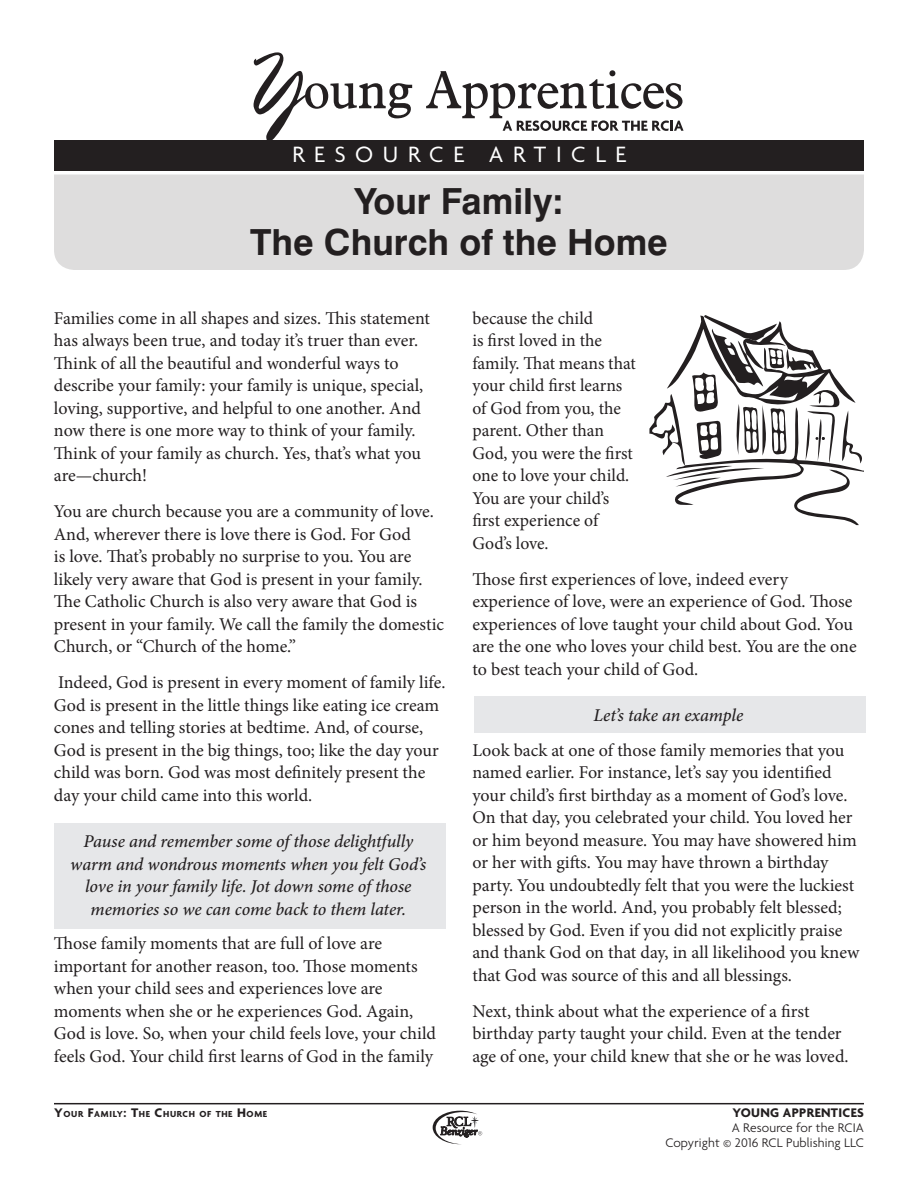
<style>
.page{position:relative;width:918px;height:1188px;background:#fff}
.page>*{position:absolute;margin:0;border:0;box-sizing:border-box;transform-origin:0 0}
.t1{font:700 36px/40.5px "Swiss 721 BT";color:#231f20;text-align:center}
.t2{font:24px "Agenda";letter-spacing:.4em;color:#fff}
.Body_copy{font:18px/22.5px "Minion Pro";letter-spacing:-.005em;color:#231f20}
.t3{font:italic 500 18px/22.5px "Minion Pro";letter-spacing:-.005em;color:#231f20;text-align:center}
.t4{font:300 13.5px "Agenda";letter-spacing:.01em;color:#231f20}
.t5{font:700 13.5px "Agenda";letter-spacing:.025em;color:#231f20}
.footer_title{font:700 9.45px "Agenda";letter-spacing:.07em;color:#231f20}
.s1{font-size:13.5px}
</style>
<div class="page">
<div style="left:54px;top:174px;width:810px;height:96px;background:#dedddd"></div>
<hr style="left:54px;top:1103px;width:810px;height:1px;background:#231f20">
<svg style="left:433px;top:1111px;width:49px;height:33px"></svg>
<svg style="left:254px;top:52px;width:158px;height:88px"></svg>
<svg style="left:426px;top:70px;width:258px;height:61px"></svg>
<div style="left:54px;top:140px;width:810px;height:30px;background:#231f20"></div>
<div style="left:54px;top:823px;width:391px;height:105px;background:#e6e7e9"></div>
<svg style="left:649px;top:315px;width:215px;height:210px"></svg>
<div style="left:474px;top:696px;width:392px;height:37px;background:#e6e7e9"></div>
<p class="t2" style="left:292px;top:140px;width:335px">RESOURCE ARTICLE</p>
<p class="t1" style="left:250px;top:181px;width:419px">Your Family:<br>The Church of the Home</p>
<p class="Body_copy" style="left:54px;top:307px;width:378px">Families come in all shapes and sizes. This statement has always been true, and today it’s truer than ever.<br>Think of all the beautiful and wonderful ways to describe your family: your family is unique, special, loving, supportive, and helpful to one another. And now there is one more way to think of your family.<br>Think of your family as church. Yes, that’s what you are—church!</p>
<p class="Body_copy" style="left:54px;top:500px;width:392px">You are church because you are a community of love.<br>And, wherever there is love there is God. For God<br>is love. That’s probably no surprise to you. You are likely very aware that God is present in your family.<br>The Catholic Church is also very aware that God is present in your family. We call the family the domestic Church, or “Church of the home.”</p>
<p class="Body_copy" style="left:54px;top:671px;width:393px">Indeed, God is present in every moment of family life.<br>God is present in the little things like eating ice cream cones and telling stories at bedtime. And, of course, God is present in the big things, too; like the day your child was born. God was most definitely present the day your child came into this world.</p>
<p class="t3" style="left:70px;top:830px;width:358px">Pause and remember some of those delightfully warm and wondrous moments when you felt God’s love in your family life. Jot down some of those memories so we can come back to them later.</p>
<p class="Body_copy" style="left:54px;top:932px;width:384px">Those family moments that are full of love are important for another reason, too. Those moments when your child sees and experiences love are moments when she or he experiences God. Again, God is love. So, when your child feels love, your child feels God. Your child first learns of God in the family</p>
<p class="Body_copy" style="left:472px;top:307px;width:165px">because the child<br>is first loved in the family. That means that your child first learns of God from you, the parent. Other than<br>God, you were the first one to love your child.<br>You are your child’s first experience of<br>God’s love.</p>
<p class="Body_copy" style="left:472px;top:568px;width:386px">Those first experiences of love, indeed every experience of love, were an experience of God. Those experiences of love taught your child about God. You are the one who loves your child best. You are the one to best teach your child of God.</p>
<p class="t3" style="left:593px;top:704px;width:151px">Let’s take an example</p>
<p class="Body_copy" style="left:472px;top:739px;width:389px">Look back at one of those family memories that you named earlier. For instance, let’s say you identified your child’s first birthday as a moment of God’s love.<br>On that day, you celebrated your child. You loved her or him beyond measure. You may have showered him or her with gifts. You may have thrown a birthday party. You undoubtedly felt that you were the luckiest person in the world. And, you probably felt blessed; blessed by God. Even if you did not explicitly praise and thank God on that day, in all likelihood you knew that God was source of this and all blessings.</p>
<p class="Body_copy" style="left:472px;top:1000px;width:378px">Next, think about what the experience of a first birthday party taught your child. Even at the tender age of one, your child knew that she or he was loved.</p>
<p class="footer_title" style="left:54px;top:1109px;width:215px"><span class="s1">Y</span>OUR <span class="s1">F</span>AMILY<span class="s1">: T</span>HE <span class="s1">C</span>HURCH OF THE <span class="s1">H</span>OME</p>
<p class="t5" style="left:733px;top:1105px;width:133px">YOUNG APPRENTICES</p>
<p class="t4" style="left:732px;top:1120px;width:134px">A Resource for the RCIA</p>
<p class="t4" style="left:665px;top:1135px;width:200px">Copyright © 2016 RCL Publishing LLC</p>
</div>
